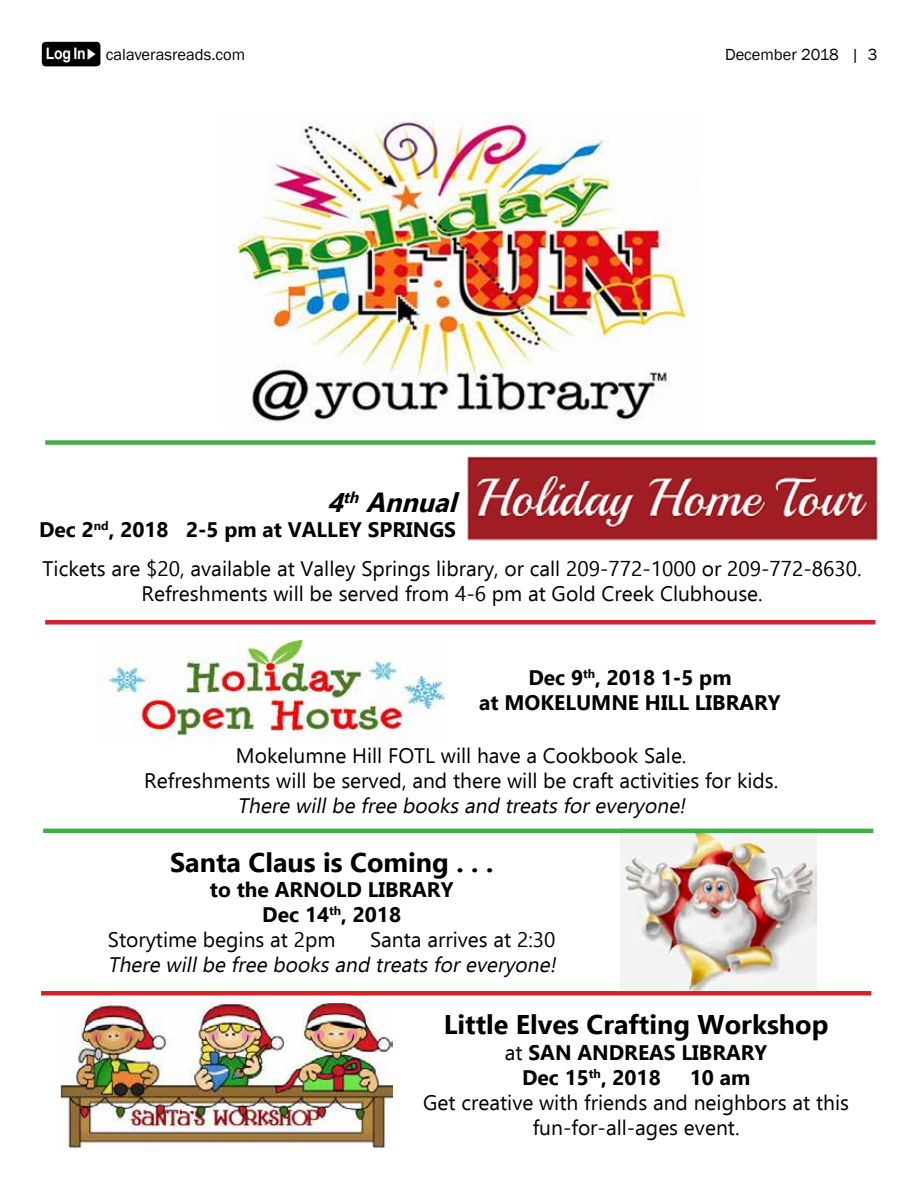
<style>
.page{position:relative;width:918px;height:1188px;background:#fff}
.page>*{position:absolute;margin:0;border:0;box-sizing:border-box;transform-origin:0 0}
.t1{font:700 27px "Ebrima";color:#000}
.t2{font:italic 700 27px "Ebrima";color:#000}
.t3{font:21px/25.2px "Ebrima";color:#000;text-align:center}
.t4{font:700 21px/25.2px "Ebrima";color:#000}
.t5{font:italic 21px "Ebrima";color:#000}
.t6{font:16.5px "Franklin Gothic";color:#000}
.s1{font-family:"Arial";font-weight:700;font-size:15.75px;color:#fff}
.s2{color:#fff}
.s3{font-weight:700}
.s4{font-weight:400}
</style>
<div class="page">
<img style="left:99px;top:641px;width:347px;height:102px">
<svg style="left:41px;top:41px;width:60px;height:26px;background:#151515"></svg>
<div style="left:41px;top:991px;width:830px;height:5px;background:#d2232a"></div>
<img style="left:467px;top:456px;width:411px;height:85px">
<img style="left:61px;top:1002px;width:332px;height:147px">
<img style="left:234px;top:113px;width:454px;height:309px">
<img style="left:620px;top:828px;width:197px;height:163px">
<div style="left:45px;top:440px;width:830px;height:5px;background:#41ad49"></div>
<div style="left:45px;top:620px;width:830px;height:5px;background:#d2232a"></div>
<hr style="left:43px;top:829px;width:830px;height:4px;background:#41ad49">
<p class="t6" style="left:46px;top:44px;width:201px"><span class="s1">Log In</span><span class="s2">◆</span> calaverasreads.com</p>
<p class="t6" style="left:725px;top:44px;width:154px">December 2018 | 3</p>
<p class="t2" style="left:327px;top:482px;width:141px">4<sup>th</sup> Annual</p>
<p class="t3" style="left:39px;top:510px;width:824px;line-height:38.7px;text-align:left"><span class="s3">Dec 2</span><sup>nd</sup><span class="s3">, 2018 2-5 pm at VALLEY SPRINGS<br></span>Tickets are $20, available at Valley Springs library, or call 209-772-1000 or 209-772-8630.</p>
<p class="t3" style="left:142px;top:581px;width:623px">Refreshments will be served from 4-6 pm at Gold Creek Clubhouse.</p>
<p class="t4" style="left:479px;top:664px;width:303px;text-align:center">Dec 9<sup>th</sup>, 2018 1-5 pm<br>at MOKELUMNE HILL LIBRARY</p>
<p class="t3" style="left:144px;top:742px;width:636px">Mokelumne Hill FOTL will have a Cookbook Sale.<br>Refreshments will be served, and there will be craft activities for kids.</p>
<p class="t5" style="left:237px;top:791px;width:455px">There willbe free booksand treatsforeveryone!</p>
<p class="t1" style="left:170px;top:842px;width:325px">Santa Claus is Coming . . .</p>
<p class="t4" style="left:210px;top:876px;width:245px">to the ARNOLD LIBRARY</p>
<p class="t4" style="left:262px;top:901px;width:140px">Dec 14<sup>th</sup>, 2018</p>
<p class="t3" style="left:108px;top:927px;width:229px">Storytime begins at 2pm</p>
<p class="t3" style="left:370px;top:927px;width:187px">Santa arrives at 2:30</p>
<p class="t5" style="left:108px;top:950px;width:455px">There willbe free booksand treatsforeveryone!</p>
<p class="t1" style="left:444px;top:1005px;width:386px">Little Elves Crafting Workshop</p>
<p class="t4" style="left:522px;top:1039px;width:247px;text-indent:-17px"><span class="s4">at</span> SAN ANDREAS LIBRARY<br>Dec 15<sup>th</sup>, 2018</p>
<p class="t4" style="left:690px;top:1064px;width:62px">10 am</p>
<p class="t3" style="left:423px;top:1090px;width:427px">Get creative with friends and neighbors at this fun-for-all-ages event.</p>
</div>
